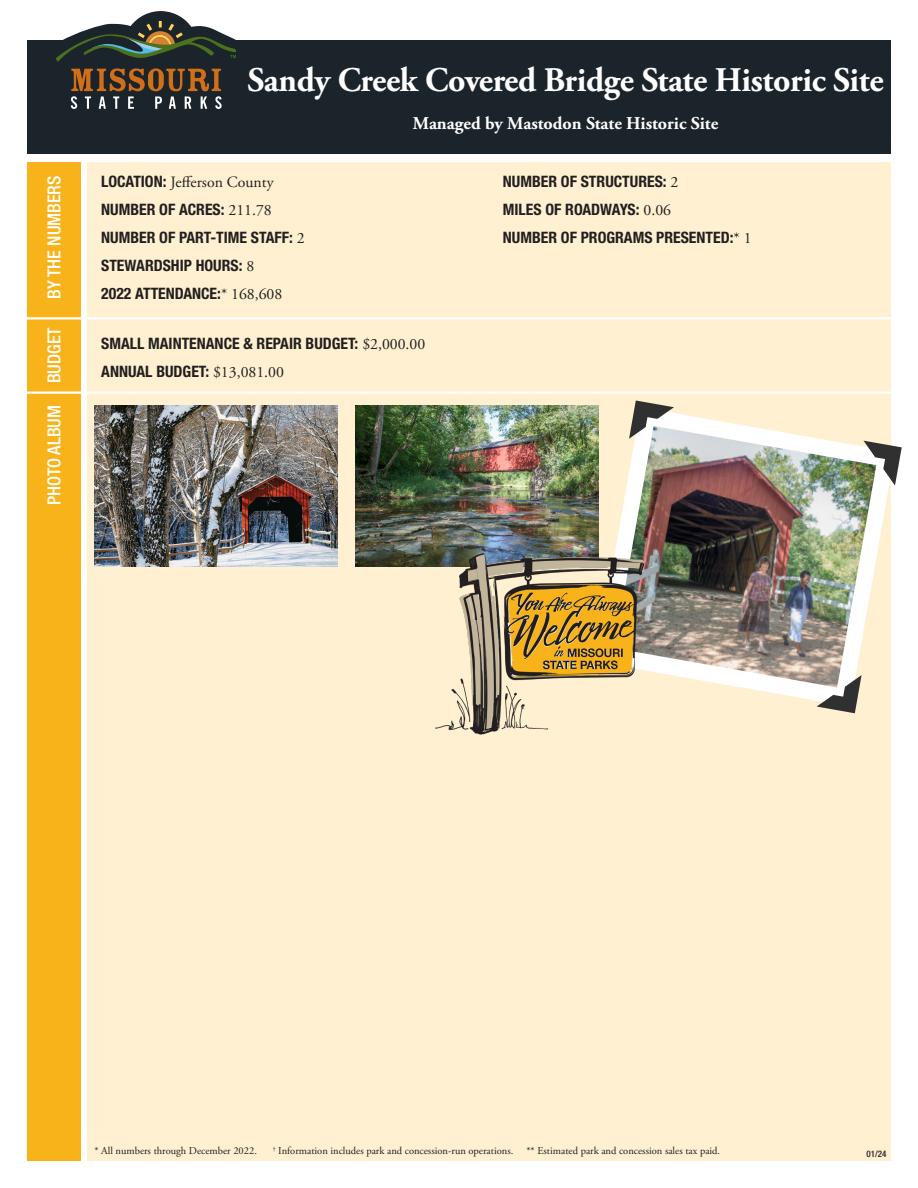
<style>
.page{position:relative;width:918px;height:1188px;background:#fff}
.page>*{position:absolute;margin:0;border:0;box-sizing:border-box;transform-origin:0 0}
.t1{font:700 34.5px "Adobe Garamond Pro";letter-spacing:-.01em;color:#fff}
.t2{font:700 18px "Adobe Garamond Pro";color:#fff}
.t3{font:500 condensed 18px "Helvetica Neue LT Std";color:#fff}
.Listings{font:700 condensed 15.75px "Helvetica Neue LT Std";color:#231f20}
.Listings-2{font:15.75px "Adobe Garamond Pro";color:#231f20}
.t4{font:10.5px "Adobe Garamond Pro";color:#231f20}
.t5{font:500 condensed 9px "Helvetica Neue LT Std";color:#231f20}
.s1{font-family:"Helvetica Neue LT Std";font-weight:700;font-stretch:condensed}
.s2{font-family:"Adobe Garamond Pro";font-weight:400;font-stretch:normal}
</style>
<div class="page">
<div style="left:27px;top:40px;width:864px;height:114px;background:#1b242b"></div>
<svg style="left:56px;top:11px;width:180px;height:98px"></svg>
<div style="left:88px;top:162px;width:803px;height:999px;background:#fef0d1"></div>
<div style="left:27px;top:162px;width:54px;height:999px;background:#f9b31a"></div>
<hr style="left:27px;top:392px;width:864px;height:2px;background:#fff">
<hr style="left:27px;top:317px;width:864px;height:3px;background:#fff">
<svg style="left:598px;top:407px;width:291px;height:300px"></svg>
<img style="left:614px;top:426px;width:262px;height:261px">
<svg style="left:629px;top:401px;width:45px;height:38px;background:#a3a19e"></svg>
<svg style="left:864px;top:441px;width:38px;height:45px;background:#95968f"></svg>
<svg style="left:817px;top:675px;width:45px;height:38px;background:#9c9892"></svg>
<img style="left:356px;top:405px;width:242px;height:162px">
<img style="left:95px;top:405px;width:243px;height:162px">
<img style="left:432px;top:550px;width:216px;height:185px">
<p class="t3" style="left:43px;top:299px;width:125px;rotate:-90deg">BY THE NUMBERS</p>
<p class="t3" style="left:43px;top:383px;width:57px;rotate:-90deg">BUDGET</p>
<p class="t3" style="left:43px;top:505px;width:101px;rotate:-90deg">PHOTO ALBUM</p>
<p class="t1" style="left:247px;top:60px;width:638px">Sandy Creek Covered Bridge State Historic Site</p>
<p class="t2" style="left:413px;top:113px;width:307px">Managed by Mastodon State Historic Site</p>
<p class="Listings-2" style="left:101px;top:172px;width:174px"><span class="s1">LOCATION:</span> Jefferson County</p>
<p class="Listings" style="left:101px;top:200px;width:172px">NUMBER OF ACRES: <span class="s2">211.78</span></p>
<p class="Listings" style="left:101px;top:228px;width:205px">NUMBER OF PART-TIME STAFF: <span class="s2">2</span></p>
<p class="Listings" style="left:101px;top:255px;width:155px">STEWARDSHIP HOURS: <span class="s2">8</span></p>
<p class="Listings" style="left:101px;top:283px;width:183px">2022 ATTENDANCE:<span class="s2">* 168,608</span></p>
<p class="Listings" style="left:101px;top:334px;width:326px">SMALL MAINTENANCE &amp; REPAIR BUDGET: <span class="s2">$2,000.00</span></p>
<p class="Listings" style="left:101px;top:362px;width:184px">ANNUAL BUDGET: <span class="s2">$13,081.00</span></p>
<p class="Listings" style="left:503px;top:172px;width:177px">NUMBER OF STRUCTURES: <span class="s2">2</span></p>
<p class="Listings" style="left:503px;top:200px;width:170px">MILES OF ROADWAYS: <span class="s2">0.06</span></p>
<p class="Listings" style="left:503px;top:228px;width:250px">NUMBER OF PROGRAMS PRESENTED:<span class="s2">* 1</span></p>
<p class="t4" style="left:94px;top:1144px;width:164px">* All numbers through December 2022.</p>
<p class="t4" style="left:273px;top:1144px;width:242px"><sup>†</sup> Information includes park and concession-run operations.</p>
<p class="t4" style="left:527px;top:1144px;width:195px">** Estimated park and concession sales tax paid.</p>
<p class="t5" style="left:866px;top:1148px;width:21px">01/24</p>
<p class="t5" style="left:866px;top:1148px;width:21px">12 3</p>
</div>
